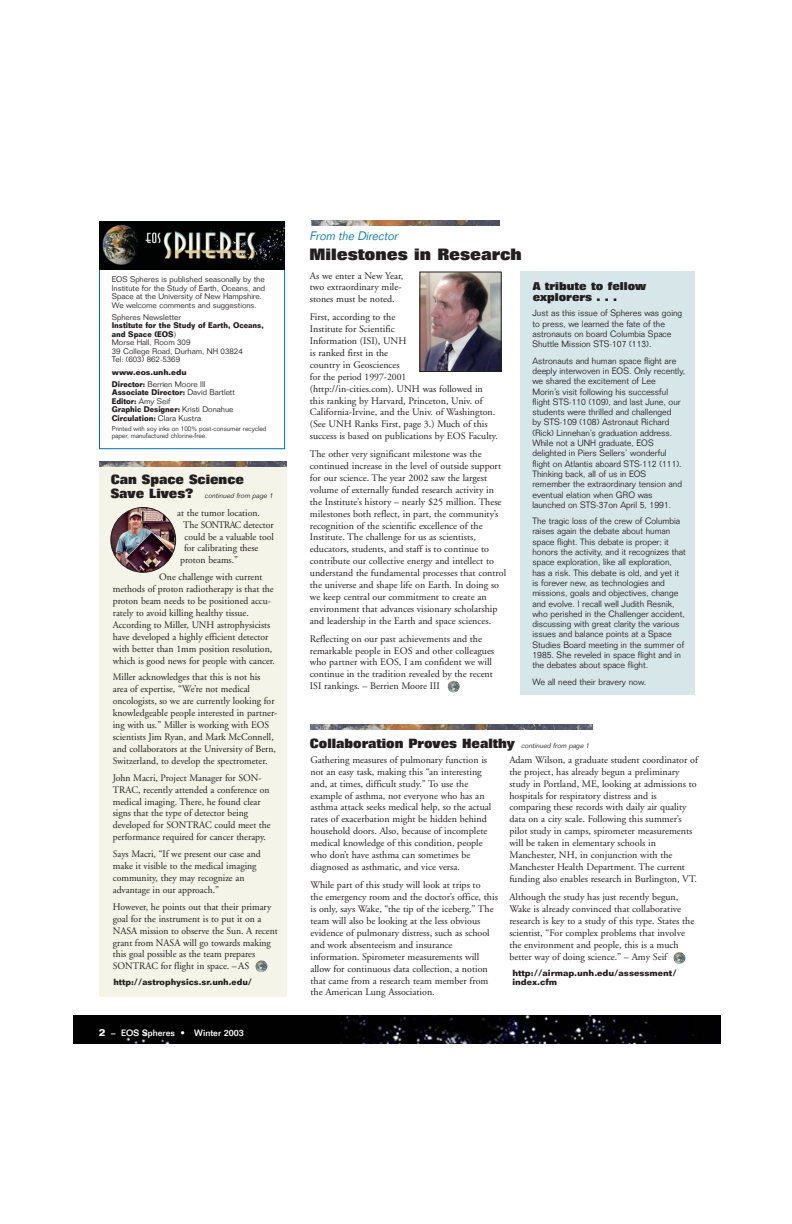
<style>
.page{position:relative;width:792px;height:1224px;background:#fff}
.page>*{position:absolute;margin:0;border:0;box-sizing:border-box;transform-origin:0 0}
.t1{font:800 16px "Folio";color:#231f20}
.t2{font:800 13px "Folio";color:#231f20;scale:.96 1}
.t3{font:italic 300 12px "Folio";color:#0073a2;scale:.95 1}
.t4{font:800 11px/11px "Folio";color:#231f20}
.t5{font:10px/11.9px "Adobe Garamond";color:#231f20}
.t6{font:300 9px/10.3px "Folio";color:#231f20;scale:.96 1}
.t7{font:500 9px "Folio";color:#fff}
.t8{font:700 8.8px "Folio";color:#231f20}
.t9{font:700 8.8px "Folio";color:#231f20;scale:.96 1}
.t10{font:300 8px/8.5px "Folio";color:#231f20}
.t11{font:700 8px/8.5px "Folio";color:#231f20;scale:.9 1}
.t12{font:700 8px/12.1px "Folio";color:#231f20}
.t13{font:italic 300 7px "Folio";color:#231f20}
.t14{font:300 6.8px/7px "Folio";color:#231f20;scale:.95 1}
.s1{font-weight:700}
.s2{font-family:"Adobe Garamond";font-weight:400}
.s3{font-weight:300}
.s4{font-weight:800;font-style:normal;font-size:13px}
.s5{font-weight:300;font-style:italic;font-size:7px}
.s6{font-weight:700;font-size:10px}
</style>
<div class="page">
<div style="left:99px;top:221px;width:186px;height:228px;border:1px solid #0073a2"></div>
<div style="left:99px;top:466px;width:187px;height:530px;background:#f5f4e8"></div>
<img style="left:99px;top:221px;width:186px;height:48px">
<img style="left:74px;top:1015px;width:647px;height:29px">
<svg style="left:448px;top:681px;width:12px;height:12px"></svg>
<svg style="left:255px;top:960px;width:12px;height:12px"></svg>
<img style="left:110px;top:507px;width:66px;height:66px">
<img style="left:311px;top:220px;width:189px;height:6px">
<img style="left:421px;top:274px;width:79px;height:96px">
<div style="left:419px;top:272px;width:83px;height:100px;border:1px solid #231f20"></div>
<img style="left:310px;top:725px;width:283px;height:5px">
<img style="left:99px;top:461px;width:187px;height:5px">
<svg style="left:673px;top:952px;width:12px;height:12px"></svg>
<div style="left:521px;top:272px;width:174px;height:423px;background:#d7e7e9"></div>
<p class="t3" style="left:310px;top:232px;width:97px">From the Director</p>
<h1 class="t1" style="left:310px;top:249px;width:214px">Milestones in Research</h1>
<p class="t5" style="left:310px;top:270px;width:95px">As we enter a New Year, two extraordinary mile&shy;stones must be noted.</p>
<p class="t5" style="left:310px;top:312px;width:190px">First, according to the<br>Institute for Scientific<br>Information (ISI), UNH<br>is ranked first in the<br>country in Geosciences<br>for the period 1997-2001<br>(http://in-cities.com). UNH was followed in this ranking by Harvard, Princeton, Univ. of California-Irvine, and the Univ. of Washington. (See UNH Ranks First, page 3.) Much of this success is based on publications by EOS Faculty.</p>
<p class="t5" style="left:310px;top:449px;width:198px">The other very significant milestone was the continued increase in the level of outside support for our science. The year 2002 saw the largest volume of externally funded research activity in the Institute’s history – nearly $25 million. These milestones both reflect, in part, the community’s recognition of the scientific excellence of the Institute. The challenge for us as scientists, educators, students, and staff is to continue to contribute our collective energy and intellect to understand the fundamental processes that control the universe and shape life on Earth. In doing so we keep central our commitment to create an environment that advances visionary scholarship and leadership in the Earth and space sciences.</p>
<p class="t5" style="left:310px;top:633px;width:186px">Reflecting on our past achievements and the remarkable people in EOS and other colleagues who partner with EOS, I am confident we will continue in the tradition revealed by the recent ISI rankings. – Berrien Moore III</p>
<p class="t10" style="left:112px;top:276px;width:155px">EOS Spheres is published seasonally by the Institute for the Study of Earth, Oceans, and Space at the University of New Hampshire.<br>We welcome comments and suggestions.</p>
<p class="t10" style="left:112px;top:314px;width:71px">Spheres Newsletter</p>
<p class="t10" style="left:112px;top:322px;width:154px"><span class="s1">Institute for the Study of Earth, Oceans, and Space (EOS</span><span class="s2">)<br></span>Morse Hall, Room 309<br>39 College Road, Durham, NH 03824<br>Tel: (603) 862-5369</p>
<p class="t12" style="left:112px;top:366px;width:95px">www.eos.unh.edu<br>Director: <span class="s3">Berrien Moore III</span></p>
<p class="t11" style="left:112px;top:389px;width:138px">Associate Director: <span class="s3">David Bartlett<br></span>Editor: <span class="s3">Amy Seif<br></span>Graphic Designer: <span class="s3">Kristi Donahue<br></span>Circulation: <span class="s3">Clara Kustra</span></p>
<p class="t14" style="left:112px;top:426px;width:164px">Printed with soy inks on 100% post-consumer recycled paper, manufactured chlorine-free.</p>
<p class="t4" style="left:533px;top:281px;width:115px">A tribute to fellow explorers . . .</p>
<p class="t6" style="left:532px;top:309px;width:158px">Just as this issue of Spheres was going to press, we learned the fate of the astronauts on board Columbia Space Shuttle Mission STS-107 (113).</p>
<p class="t6" style="left:532px;top:356px;width:161px">Astronauts and human space flight are deeply interwoven in EOS. Only recently, we shared the excitement of Lee Morin’s visit following his successful flight STS-110 (109), and last June, our students were thrilled and challenged<br>by STS-109 (108) Astronaut Richard (Rick) Linnehan’s graduation address.<br>While not a UNH graduate, EOS delighted in Piers Sellers’ wonderful flight on Atlantis aboard STS-112 (111).<br>Thinking back, all of us in EOS remember the extraordinary tension and eventual elation when GRO was launched on STS-37on April 5, 1991.</p>
<p class="t6" style="left:532px;top:517px;width:162px">The tragic loss of the crew of Columbia raises again the debate about human space flight. This debate is proper; it honors the activity, and it recognizes that space exploration, like all exploration, has a risk. This debate is old, and yet it is forever new, as technologies and missions, goals and objectives, change and evolve. I recall well Judith Resnik, who perished in the Challenger accident, discussing with great clarity the various issues and balance points at a Space Studies Board meeting in the summer of 1985. She reveled in space flight and in the debates about space flight.</p>
<p class="t6" style="left:532px;top:677px;width:120px">We all need their bravery now.</p>
<h2 class="t2" style="left:111px;top:475px;width:140px">Can Space Science</h2>
<p class="t13" style="left:111px;top:493px;width:165px"><span class="s4">S ave L ive s ?</span> continued from page 1</p>
<p class="t5" style="left:177px;top:508px;width:84px">at the tumor location.</p>
<p class="t5" style="left:183px;top:519px;width:92px">The SONTRAC detector</p>
<p class="t5" style="left:185px;top:531px;width:91px">could be a valuable tool</p>
<p class="t5" style="left:184px;top:543px;width:76px">for calibrating these</p>
<p class="t5" style="left:180px;top:555px;width:59px">proton beams.”</p>
<p class="t5" style="left:113px;top:572px;width:164px;text-indent:46px">One challenge with current methods of proton radiotherapy is that the proton beam needs to be positioned accu&shy;rately to avoid killing healthy tissue.<br>According to Miller, UNH astrophysicists have developed a highly efficient detector with better than 1mm position resolution, which is good news for people with cancer.</p>
<p class="t5" style="left:113px;top:672px;width:166px">Miller acknowledges that this is not his area of expertise, “We’re not medical oncologists, so we are currently looking for knowledgeable people interested in partner&shy;ing with us.” Miller is working with EOS scientists Jim Ryan, and Mark McConnell, and collaborators at the University of Bern, Switzerland, to develop the spectrometer.</p>
<p class="t5" style="left:113px;top:773px;width:160px">John Macri, Project Manager for SON-TRAC, recently attended a conference on medical imaging. There, he found clear signs that the type of detector being developed for SONTRAC could meet the performance required for cancer therapy.</p>
<p class="t5" style="left:113px;top:849px;width:149px">Says Macri, “If we present our case and make it visible to the medical imaging community, they may recognize an advantage in our approach.”</p>
<p class="t5" style="left:113px;top:902px;width:166px">However, he points out that their primary goal for the instrument is to put it on a NASA mission to observe the Sun. A recent grant from NASA will go towards making this goal possible as the team prepares SONTRAC for flight in space. – AS</p>
<h2 class="t2" style="left:310px;top:738px;width:294px">Collaboration Proves Healthy <span class="s5">continued from page 1</span></h2>
<p class="t5" style="left:310px;top:755px;width:182px">Gathering measures of pulmonary function is not an easy task, making this “an interesting and, at times, difficult study.” To use the example of asthma, not everyone who has an asthma attack seeks medical help, so the actual rates of exacerbation might be hidden behind household doors. Also, because of incomplete medical knowledge of this condition, people who don’t have asthma can sometimes be diagnosed as asthmatic, and vice versa.</p>
<p class="t5" style="left:310px;top:880px;width:189px">While part of this study will look at trips to<br>the emergency room and the doctor’s office, this is only, says Wake, “the tip of the iceberg.” The team will also be looking at the less obvious evidence of pulmonary distress, such as school and work absenteeism and insurance information. Spirometer measurements will allow for continuous data collection, a notion that came from a research team member from the American Lung Association.</p>
<p class="t5" style="left:509px;top:755px;width:190px">Adam Wilson, a graduate student coordinator of the project, has already begun a preliminary study in Portland, ME, looking at admissions to hospitals for respiratory distress and is comparing these records with daily air quality data on a city scale. Following this summer’s pilot study in camps, spirometer measurements will be taken in elementary schools in Manchester, NH, in conjunction with the Manchester Health Department. The current funding also enables research in Burlington, VT.</p>
<p class="t5" style="left:509px;top:892px;width:187px">Although the study has just recently begun, Wake is already convinced that collaborative research is key to a study of this type. States the scientist, “For complex problems that involve the environment and people, this is a much better way of doing science.” – Amy Seif</p>
<p class="t8" style="left:512px;top:970px;width:166px">http://airmap.unh.edu/assessment/</p>
<p class="t9" style="left:114px;top:979px;width:146px">http://astrophysics.sr.unh.edu/</p>
<p class="t8" style="left:512px;top:979px;width:46px">index.cfm</p>
<p class="t7" style="left:99px;top:1029px;width:147px"><span class="s6">2</span> – EOS Spheres • Winter 2003</p>
</div>
